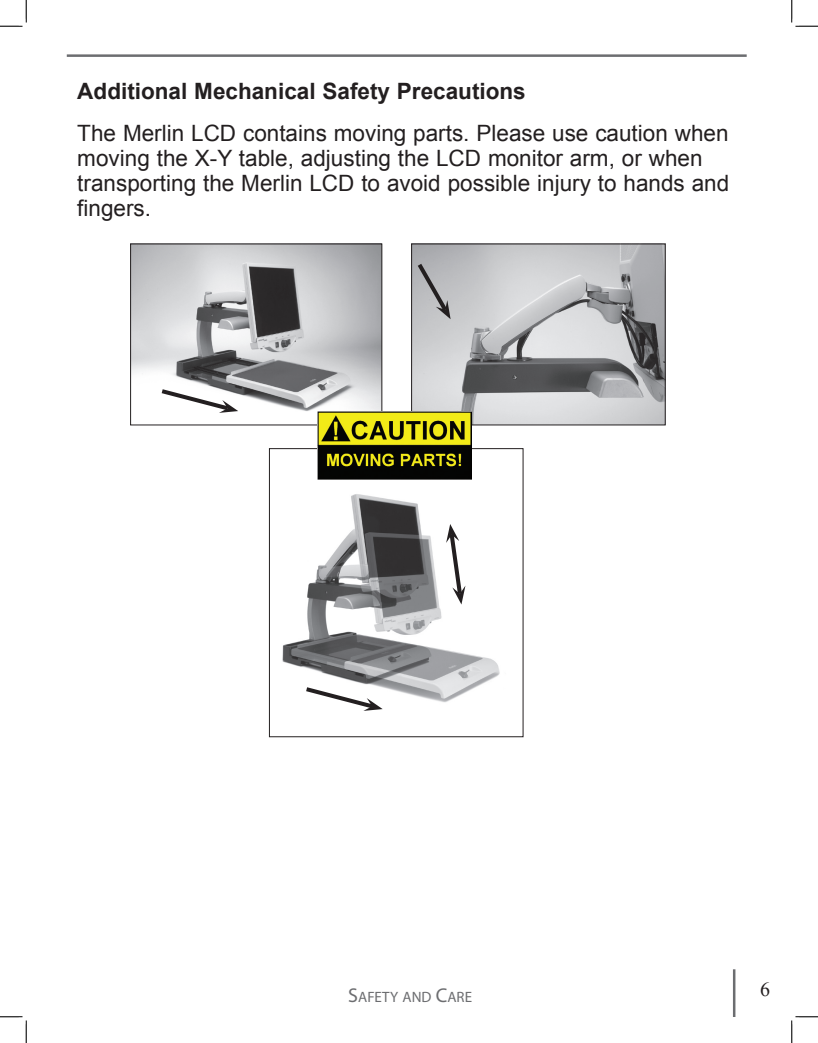
<style>
.page{position:relative;width:818px;height:1043px;background:#fff}
.page>*{position:absolute;margin:0;border:0;box-sizing:border-box;transform-origin:0 0}
.t1{font:22.5px/25px "Arial";color:#231f20}
.t2{font:700 22.5px "Arial";color:#231f20}
.t3{font:20px "Times New Roman";color:#231f20}
.t4{font:15px "Myriad Pro";color:#6c6d70}
.s1{font-size:20px}
</style>
<div class="page">
<hr style="left:732px;top:969px;width:3px;height:47px;background:#6c6d70">
<hr style="left:67px;top:54px;width:679px;height:3px;background:#6c6d70">
<img style="left:132px;top:246px;width:248px;height:165px">
<div style="left:130px;top:244px;width:252px;height:181px;border:1px solid #231f20"></div>
<img style="left:413px;top:246px;width:250px;height:177px">
<img style="left:282px;top:494px;width:218px;height:216px">
<div style="left:269px;top:448px;width:254px;height:289px;border:1px solid #231f20"></div>
<svg style="left:157px;top:386px;width:81px;height:27px"></svg>
<svg style="left:414px;top:259px;width:36px;height:60px;background:#a7a7aa"></svg>
<svg style="left:446px;top:524px;width:19px;height:80px"></svg>
<svg style="left:302px;top:684px;width:80px;height:27px"></svg>
<img style="left:317px;top:411px;width:154px;height:68px">
<svg style="left:0;top:0;width:27px;height:27px"></svg>
<svg style="left:0;top:1016px;width:27px;height:26px"></svg>
<svg style="left:791px;top:0;width:27px;height:27px"></svg>
<svg style="left:791px;top:1016px;width:27px;height:26px"></svg>
<p class="t2" style="left:77px;top:77px;width:450px">Additional Mechanical Safety Precautions</p>
<p class="t1" style="left:77px;top:121px;width:653px">The Merlin LCD contains moving parts. Please use caution when moving the X-Y table, adjusting the LCD monitor arm, or when transporting the Merlin LCD to avoid possible injury to hands and fingers.</p>
<p class="t4" style="left:348px;top:987px;width:125px"><span class="s1">S</span>AFETY AND <span class="s1">C</span>ARE</p>
<p class="t3" style="left:760px;top:975px;width:11px">6</p>
</div>
